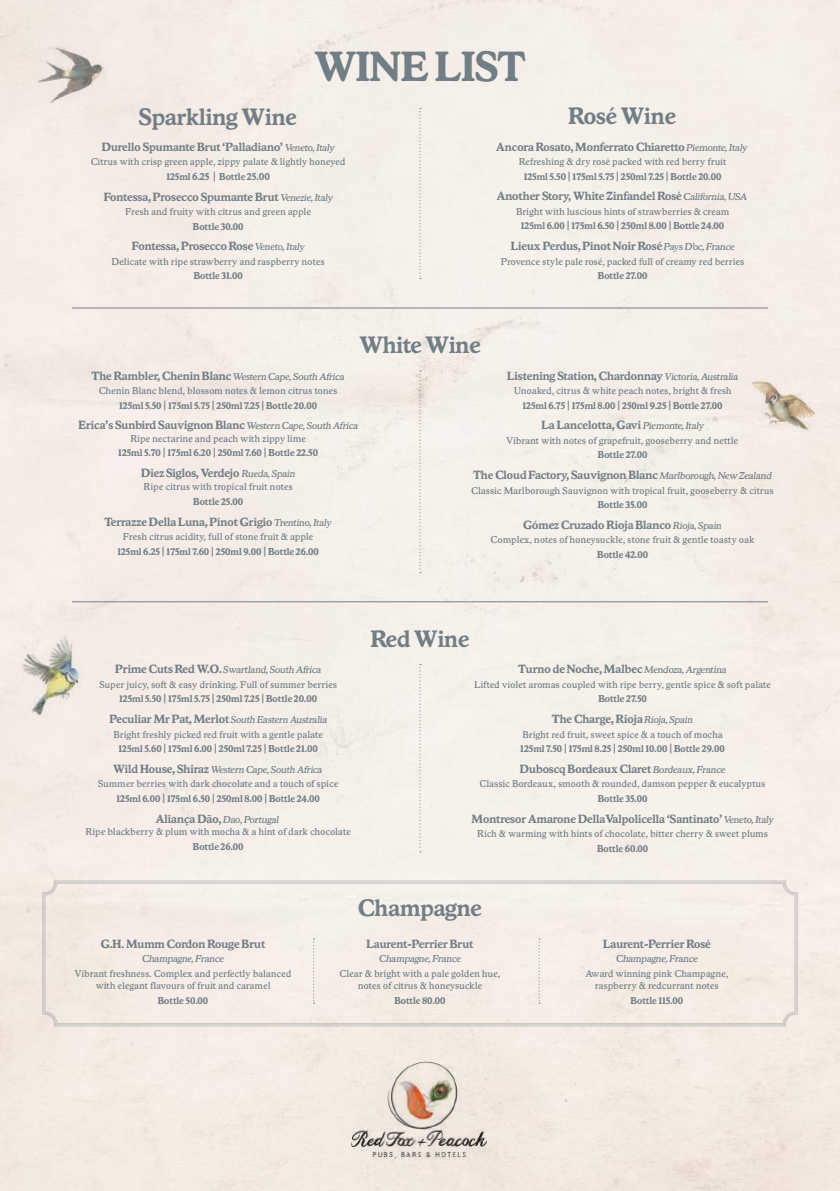
<style>
.page{position:relative;width:840px;height:1191px;background:#fff}
.page>*{position:absolute;margin:0;border:0;box-sizing:border-box;transform-origin:0 0}
.t1{font:700 44px "Stratford SH";color:#727e85}
.t2{font:700 24.8px "Stratford SH";color:#727e85}
.t3{font:700 12.4px "Stratford SH";color:#727e85}
.t4{font:10.4px/14.4px "Stratford SH";letter-spacing:.04em;color:#727e85;text-align:center}
.t5{font:700 10.4px/14.4px "Stratford SH";color:#727e85;text-align:center}
.t6{font:italic 10.4px "Stratford SH";color:#727e85}
.s1{font-weight:400;font-style:italic;font-size:10.4px}
.s2{font-weight:700}
.s3{font-weight:700;font-size:10.6px}
.s4{font-family:"Gotham";font-weight:500}
.s5{font-weight:700;font-size:12.4px}
.s6{font-style:italic}
.s7{font-weight:400}
</style>
<div class="page">
<div style="left:0;top:0;width:839px;height:1191px;background:#f5ede8"></div>
<img style="left:31px;top:38px;width:78px;height:68px">
<hr style="left:72px;top:308px;width:695px;height:1px;background:#727e85">
<hr style="left:72px;top:601px;width:695px;height:1px;background:#727e85">
<svg style="left:419px;top:370px;width:2px;height:203px"></svg>
<svg style="left:419px;top:108px;width:2px;height:171px"></svg>
<div style="left:42px;top:880px;width:755px;height:146px;background:#f5ede8"></div>
<div style="left:43px;top:881px;width:753px;height:144px;border:1px solid #727e85;border-radius:12px"></div>
<div style="left:45px;top:883px;width:749px;height:140px;border:1px solid #727e85;border-radius:12px"></div>
<svg style="left:538px;top:938px;width:2px;height:65px"></svg>
<svg style="left:313px;top:938px;width:1px;height:65px"></svg>
<svg style="left:419px;top:664px;width:2px;height:188px"></svg>
<img style="left:748px;top:377px;width:68px;height:55px">
<img style="left:19px;top:632px;width:68px;height:94px">
<img style="left:351px;top:1057px;width:134px;height:102px">
<h2 class="t2" style="left:139px;top:103px;width:159px">Sparkling Wine</h2>
<h1 class="t1" style="left:314px;top:43px;width:212px">WINE LIST</h1>
<h2 class="t2" style="left:568px;top:103px;width:109px">Rosé Wine</h2>
<p class="t3" style="left:102px;top:140px;width:234px">Durello Spumante Brut ‘Palladiano’ <span class="s1">Veneto, Italy</span></p>
<p class="t4" style="left:91px;top:155px;width:255px">Citrus with crisp green apple, zippy palate &amp; lightly honeyed<br><span class="s2">125ml</span> <span class="s3">6.25</span> <span class="s4">|</span> <span class="s2">Bottle</span> <span class="s3">25.00</span></p>
<p class="t3" style="left:104px;top:190px;width:230px">Fontessa, Prosecco Spumante Brut<span class="s1">Venezie, Italy</span></p>
<p class="t4" style="left:125px;top:204px;width:187px">Fresh and fruity with citrus and green apple</p>
<p class="t5" style="left:193px;top:219px;width:52px">Bottle 30.00</p>
<p class="t3" style="left:132px;top:240px;width:174px">Fontessa, Prosecco Rose<span class="s1">Veneto, Italy</span></p>
<p class="t4" style="left:112px;top:254px;width:214px">Delicate with ripe strawberry and raspberry notes</p>
<p class="t5" style="left:194px;top:269px;width:50px">Bottle 31.00</p>
<p class="t3" style="left:496px;top:140px;width:252px">Ancora Rosato, Monferrato Chiaretto <span class="s1">Piemonte, Italy</span></p>
<p class="t4" style="left:519px;top:155px;width:208px">Refreshing &amp; dry rosé packed with red berry fruit<br><span class="s2">125ml 5.50</span> <span class="s4">|</span> <span class="s2">175ml 5.75</span> <span class="s4">|</span> <span class="s2">250ml 7.25</span> <span class="s4">|</span> <span class="s2">Bottle 20.00</span></p>
<p class="t3" style="left:496px;top:190px;width:252px">Another Story, White Zinfandel Rosé<span class="s1">California, USA</span></p>
<p class="t4" style="left:516px;top:204px;width:214px">Bright with luscious hints of strawberries &amp; cream<br><span class="s2">125ml 6.00</span> <span class="s4">|</span> <span class="s2">175ml 6.50</span> <span class="s4">|</span> <span class="s2">250ml 8.00</span> <span class="s4">|</span> <span class="s2">Bottle 24.00</span></p>
<p class="t3" style="left:510px;top:239px;width:225px">Lieux Perdus, Pinot Noir Rosé <span class="s1">Pays D’oc, France</span></p>
<p class="t4" style="left:501px;top:254px;width:244px">Provence style pale rosé, packed full of creamy red berries</p>
<p class="t5" style="left:597px;top:268px;width:51px">Bottle 27.00</p>
<h2 class="t2" style="left:359px;top:332px;width:123px">White Wine</h2>
<p class="t4" style="left:91px;top:369px;width:254px"><span class="s5">The Rambler, Chenin Blanc</span><span class="s6">Western Cape, South Africa<br></span>Chenin Blanc blend, blossom notes &amp; lemon citrus tones<br><span class="s2">125ml 5.50</span> <span class="s4">|</span> <span class="s2">175ml 5.75</span> <span class="s4">|</span> <span class="s2">250ml 7.25</span> <span class="s4">|</span> <span class="s2">Bottle 20.00</span></p>
<p class="t3" style="left:78px;top:419px;width:281px">Erica's Sunbird Sauvignon Blanc <span class="s1">Western Cape, South Africa</span></p>
<p class="t5" style="left:118px;top:431px;width:201px"><span class="s7">Ripe nectarine and peach with zippy lime<br></span>125ml 5.70 <span class="s4">|</span> 175ml 6.20 <span class="s4">|</span> 250ml 7.60 <span class="s4">|</span> Bottle 22.50</p>
<p class="t3" style="left:141px;top:466px;width:156px">Diez Siglos, Verdejo <span class="s1">Rueda, Spain</span></p>
<p class="t4" style="left:144px;top:480px;width:150px">Ripe citrus with tropical fruit notes</p>
<p class="t5" style="left:193px;top:494px;width:51px">Bottle 25.00</p>
<p class="t3" style="left:104px;top:515px;width:228px">Terrazze Della Luna, Pinot Grigio<span class="s1">Trentino, Italy</span></p>
<p class="t4" style="left:117px;top:529px;width:203px">Fresh citrus acidity, full of stone fruit &amp; apple<br><span class="s2">125ml 6.25</span> <span class="s4">|</span> <span class="s2">175ml 7.60</span> <span class="s4">|</span> <span class="s2">250ml 9.00</span> <span class="s4">|</span> <span class="s2">Bottle 26.00</span></p>
<p class="t3" style="left:507px;top:369px;width:232px">Listening Station, Chardonnay<span class="s1">Victoria, Australia</span></p>
<p class="t4" style="left:513px;top:383px;width:219px">Unoaked, citrus &amp; white peach notes, bright &amp; fresh<br><span class="s2">125ml 6.75</span> <span class="s4">|</span> <span class="s2">175ml 8.00</span> <span class="s4">|</span> <span class="s2">250ml 9.25</span> <span class="s4">|</span> <span class="s2">Bottle 27.00</span></p>
<p class="t3" style="left:541px;top:419px;width:164px">La Lancelotta, Gavi <span class="s1">Piemonte, Italy</span></p>
<p class="t4" style="left:506px;top:433px;width:233px">Vibrant with notes of grapefruit, gooseberry and nettle</p>
<p class="t5" style="left:597px;top:448px;width:51px">Bottle 27.00</p>
<p class="t3" style="left:473px;top:468px;width:300px">The Cloud Factory, Sauvignon Blanc <span class="s1">Marlborough, New Zealand</span></p>
<p class="t4" style="left:471px;top:483px;width:303px">Classic Marlborough Sauvignon with tropical fruit, gooseberry &amp; citrus</p>
<p class="t5" style="left:597px;top:497px;width:51px">Bottle 35.00</p>
<p class="t3" style="left:523px;top:518px;width:200px">Gómez Cruzado Rioja Blanco <span class="s1">Rioja, Spain</span></p>
<p class="t4" style="left:490px;top:533px;width:265px">Complex, notes of honeysuckle, stone fruit &amp; gentle toasty oak</p>
<p class="t5" style="left:597px;top:547px;width:52px">Bottle 42.00</p>
<p class="t4" style="left:99px;top:663px;width:239px"><span class="s5">Prime Cuts Red W.O.</span> <span class="s6">Swartland, South Africa<br></span>Super juicy, soft &amp; easy drinking. Full of summer berries<br><span class="s2">125ml 5.50</span> <span class="s4">|</span> <span class="s2">175ml 5.75</span> <span class="s4">|</span> <span class="s2">250ml 7.25</span> <span class="s4">|</span> <span class="s2">Bottle 20.00</span></p>
<p class="t4" style="left:109px;top:712px;width:219px"><span class="s5">Peculiar Mr Pat, Merlot</span> <span class="s6">South Eastern Australia<br></span>Bright freshly picked red fruit with a gentle palate<br><span class="s2">125ml 5.60</span> <span class="s4">|</span> <span class="s2">175ml 6.00</span> <span class="s4">|</span> <span class="s2">250ml 7.25</span> <span class="s4">|</span> <span class="s2">Bottle 21.00</span></p>
<p class="t4" style="left:98px;top:762px;width:241px"><span class="s5">Wild House, Shiraz</span><span class="s6">Western Cape, South Africa<br></span>Summer berries with dark chocolate and a touch of spice<br><span class="s2">125ml 6.00</span> <span class="s4">|</span> <span class="s2">175ml 6.50</span> <span class="s4">|</span> <span class="s2">250ml 8.00</span> <span class="s4">|</span> <span class="s2">Bottle 24.00</span></p>
<p class="t4" style="left:86px;top:813px;width:266px;line-height:12.4px"><span class="s5">Aliança Dão,</span> <span class="s6">Dao, Portugal<br></span>Ripe blackberry &amp; plum with mocha &amp; a hint of dark chocolate</p>
<p class="t5" style="left:193px;top:839px;width:52px">Bottle 26.00</p>
<h2 class="t2" style="left:370px;top:626px;width:100px">Red Wine</h2>
<p class="t3" style="left:518px;top:663px;width:210px">Turno de Noche, Malbec <span class="s1">Mendoza, Argentina</span></p>
<p class="t4" style="left:474px;top:677px;width:297px">Lifted violet aromas coupled with ripe berry, gentle spice &amp; soft palate</p>
<p class="t5" style="left:598px;top:691px;width:50px">Bottle 27.50</p>
<p class="t3" style="left:551px;top:712px;width:143px">The Charge, Rioja<span class="s1">Rioja, Spain</span></p>
<p class="t4" style="left:520px;top:727px;width:206px;text-align:left">Bright red fruit, sweet spice &amp; a touch of mocha<br><span class="s2">125ml 7.50</span> <span class="s4">|</span> <span class="s2">175ml 8.25</span> <span class="s4">|</span> <span class="s2">250ml 10.00</span> <span class="s4">|</span> <span class="s2">Bottle 29.00</span></p>
<p class="t3" style="left:519px;top:762px;width:207px">Duboscq Bordeaux Claret <span class="s1">Bordeaux, France</span></p>
<p class="t4" style="left:479px;top:777px;width:287px">Classic Bordeaux, smooth &amp; rounded, damson pepper &amp; eucalyptus</p>
<p class="t5" style="left:597px;top:791px;width:51px">Bottle 35.00</p>
<p class="t3" style="left:471px;top:812px;width:303px">Montresor Amarone DellaValpolicella ‘Santinato’<span class="s1">Veneto, Italy</span></p>
<p class="t4" style="left:477px;top:826px;width:291px">Rich &amp; warming with hints of chocolate, bitter cherry &amp; sweet plums</p>
<p class="t5" style="left:596px;top:841px;width:53px">Bottle 60.00</p>
<p class="t3" style="left:101px;top:937px;width:166px">G.H. Mumm Cordon Rouge Brut</p>
<p class="t6" style="left:142px;top:953px;width:83px">Champagne, France</p>
<p class="t4" style="left:75px;top:967px;width:218px;line-height:12.4px">Vibrant freshness. Complex and perfectly balanced with elegant flavours of fruit and caramel</p>
<p class="t5" style="left:158px;top:993px;width:52px">Bottle 50.00</p>
<h2 class="t2" style="left:358px;top:895px;width:125px">Champagne</h2>
<p class="t3" style="left:366px;top:937px;width:108px">Laurent-Perrier Brut</p>
<p class="t6" style="left:379px;top:953px;width:83px">Champagne, France</p>
<p class="t4" style="left:340px;top:967px;width:161px;line-height:12.4px">Clear &amp; bright with a pale golden hue, notes of citrus &amp; honeysuckle</p>
<p class="t5" style="left:394px;top:993px;width:53px">Bottle 80.00</p>
<p class="t3" style="left:602px;top:937px;width:109px">Laurent-Perrier Rosé</p>
<p class="t6" style="left:615px;top:953px;width:83px">Champagne, France</p>
<p class="t4" style="left:585px;top:967px;width:144px;line-height:12.4px">Award winning pink Champagne, raspberry &amp; redcurrant notes</p>
<p class="t5" style="left:630px;top:993px;width:54px">Bottle 115.00</p>
</div>
